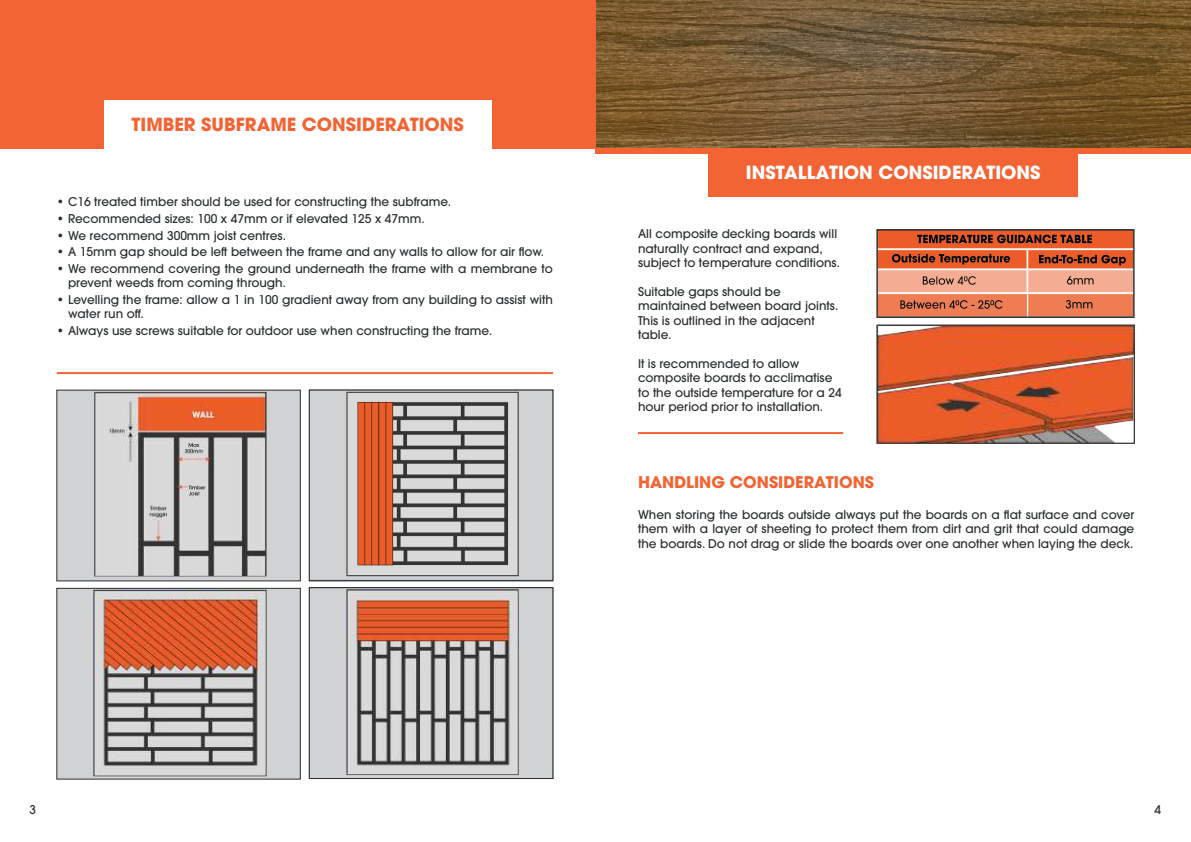
<style>
.page{position:relative;width:1191px;height:842px;background:#fff}
.page>*{position:absolute;margin:0;border:0;box-sizing:border-box;transform-origin:0 0}
.t1{font:700 18px "ITC Avant Garde Pro";color:#f26433}
.t2{font:700 18px "ITC Avant Garde Pro";color:#fff}
.t3{font:700 16px "ITC Avant Garde Pro";color:#f26433}
.t4{font:500 12px/14.4px "ITC Avant Garde Pro";color:#2a2e30}
</style>
<div class="page">
<img style="left:595px;top:0;width:596px;height:148px">
<div style="left:595px;top:148px;width:596px;height:6px;background:#f26433"></div>
<div style="left:708px;top:148px;width:369px;height:48px;background:#f26433"></div>
<hr style="left:57px;top:372px;width:496px;height:2px;background:#f26433">
<hr style="left:638px;top:432px;width:205px;height:2px;background:#f26433">
<div style="left:0;top:0;width:595px;height:148px;background:#f26433"></div>
<div style="left:104px;top:101px;width:387px;height:48px;background:#fff"></div>
<div style="left:57px;top:390px;width:243px;height:191px;background:#d1d2d4"></div>
<img style="left:94px;top:392px;width:173px;height:185px">
<div style="left:57px;top:588px;width:243px;height:191px;background:#d1d2d4"></div>
<img style="left:93px;top:590px;width:174px;height:187px">
<div style="left:56px;top:588px;width:245px;height:192px;border:1px solid #2a2e30"></div>
<div style="left:309px;top:588px;width:244px;height:190px;background:#d1d2d4"></div>
<img style="left:346px;top:589px;width:173px;height:186px">
<div style="left:309px;top:587px;width:244px;height:192px;border:1px solid #2a2e30"></div>
<div style="left:309px;top:390px;width:244px;height:190px;background:#d1d2d4"></div>
<img style="left:346px;top:392px;width:173px;height:185px">
<div style="left:309px;top:390px;width:244px;height:191px;border:1px solid #2a2e30"></div>
<img style="left:876px;top:229px;width:258px;height:88px">
<img style="left:876px;top:325px;width:258px;height:118px">
<h1 class="t1" style="left:131px;top:113px;width:334px">TIMBER SUBFRAME CONSIDERATIONS</h1>
<p class="t4" style="left:57px;top:194px;width:396px">• C16 treated timber should be used for constructing the subframe.</p>
<p class="t4" style="left:57px;top:211px;width:369px">• Recommended sizes: 100 x 47mm or if elevated 125 x 47mm.</p>
<p class="t4" style="left:57px;top:228px;width:231px">• We recommend 300mm joist centres.</p>
<p class="t4" style="left:57px;top:245px;width:489px">• A 15mm gap should be left between the frame and any walls to allow for air flow.</p>
<p class="t4" style="left:68px;top:262px;width:486px;line-height:14px;text-indent:-11px">• We recommend covering the ground underneath the frame with a membrane to prevent weeds from coming through.</p>
<p class="t4" style="left:68px;top:293px;width:486px;line-height:14px;text-indent:-11px">• Levelling the frame: allow a 1 in 100 gradient away from any building to assist with water run off.</p>
<p class="t4" style="left:57px;top:323px;width:437px">• Always use screws suitable for outdoor use when constructing the frame.</p>
<h1 class="t2" style="left:746px;top:160px;width:296px">INSTALLATION CONSIDERATIONS</h1>
<p class="t4" style="left:638px;top:227px;width:204px">All composite decking boards will naturally contract and expand, subject to temperature conditions.</p>
<p class="t4" style="left:638px;top:284px;width:202px">Suitable gaps should be maintained between board joints.<br>This is outlined in the adjacent table.</p>
<p class="t4" style="left:638px;top:356px;width:205px">It is recommended to allow composite boards to acclimatise to the outside temperature for a 24 hour period prior to installation.</p>
<h2 class="t3" style="left:638px;top:471px;width:237px">HANDLING CONSIDERATIONS</h2>
<p class="t4" style="left:638px;top:507px;width:498px;text-align:justify">When storing the boards outside always put the boards on a flat surface and cover them with a layer of sheeting to protect them from dirt and grit that could damage the boards. Do not drag or slide the boards over one another when laying the deck.</p>
<p class="t4" style="left:30px;top:803px;width:8px">3</p>
<p class="t4" style="left:1154px;top:802px;width:8px">4</p>
</div>
